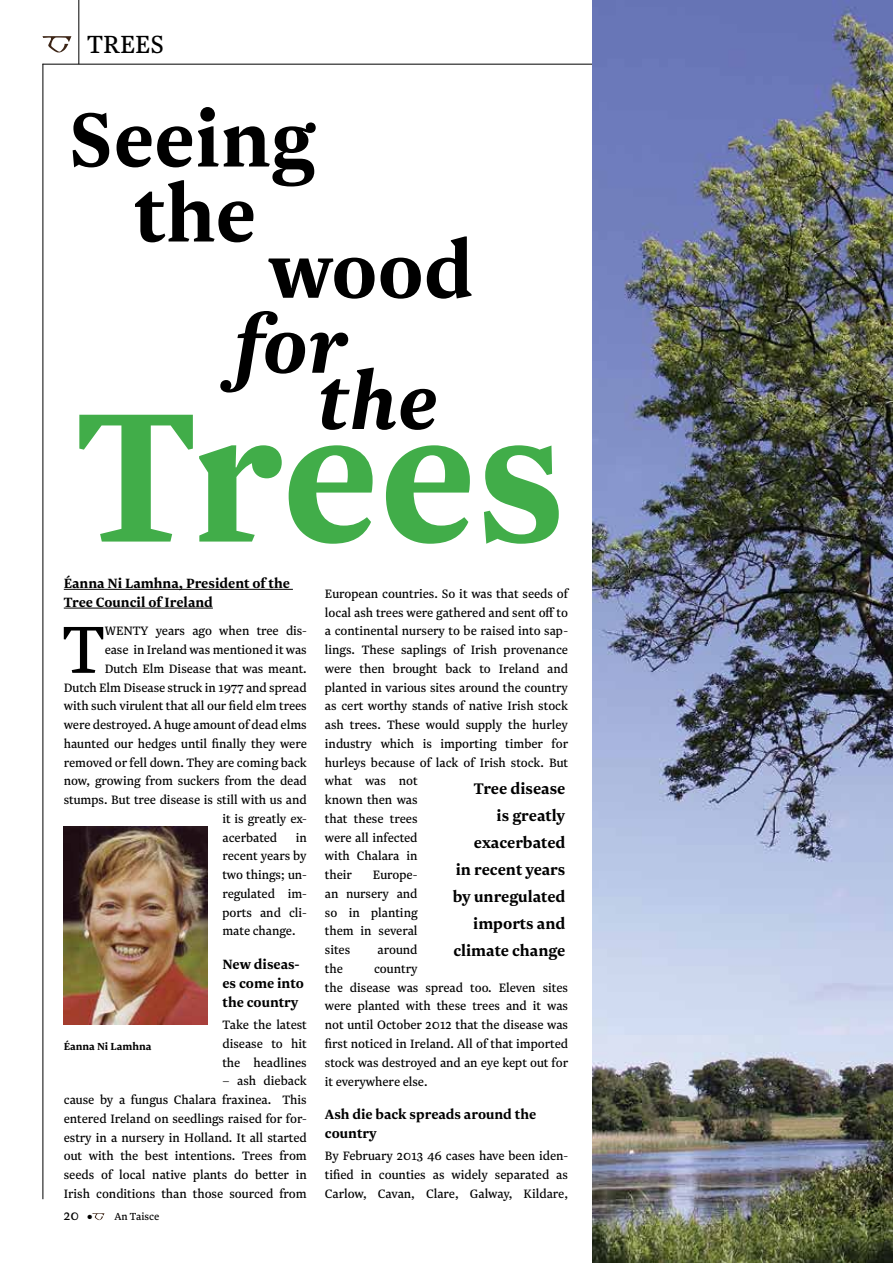
<style>
.page{position:relative;width:893px;height:1263px;background:#fff}
.page>*{position:absolute;margin:0;border:0;box-sizing:border-box;transform-origin:0 0}
.t1{font:700 215.7px "Newzald";color:#41ad49}
.t2{font:700 90px/75px "Newzald";color:#000;text-align:center}
.t3{font:italic 700 90px "Newzald";color:#000}
.t4{font:78px "Newzald";color:#000}
.t5{font:29.1px "Newzald";color:#000}
.t6{font:700 18px/27px "Newzald";color:#000;text-align:right}
.t7{font:700 15.75px/18.8px "Newzald";color:#000}
.t8{font:15px "Newzald";color:#000}
.t9{font:14.25px/18.8px "Newzald";color:#000;text-align:justify}
.t10{font:700 12px "Newzald";color:#000}
.t11{font:12px "Newzald";color:#000}
</style>
<div class="page">
<svg style="left:43px;top:36px;width:28px;height:17px"></svg>
<hr style="left:78px;top:0;width:1px;height:64px;background:#000">
<hr style="left:43px;top:64px;width:1px;height:1135px;background:#000">
<hr style="left:43px;top:64px;width:850px;height:1px;background:#000">
<svg style="left:92px;top:1213px;width:12px;height:7px"></svg>
<hr style="left:64px;top:589px;width:229px;height:1px;background:#000">
<hr style="left:64px;top:608px;width:149px;height:1px;background:#000">
<img style="left:592px;top:0;width:301px;height:1263px">
<img style="left:64px;top:827px;width:143px;height:197px">
<h3 class="t5" style="left:87px;top:27px;width:78px">TREES</h3>
<h2 class="t2" style="left:69px;top:99px;width:247px">Seeing the</h2>
<h2 class="t2" style="left:268px;top:230px;width:206px">wood</h2>
<h2 class="t3" style="left:234px;top:288px;width:115px">for</h2>
<h2 class="t3" style="left:317px;top:344px;width:122px">the</h2>
<h1 class="t1" style="left:76px;top:338px;width:491px">Trees</h1>
<p class="t7" style="left:64px;top:573px;width:228px">éanna Ni Lamhna, President of the<br>Tree Council of Ireland</p>
<h3 class="t4" style="left:62px;top:602px;width:44px">T</h3>
<p class="t9" style="left:105px;top:621px;width:10px">wenty</p>
<p class="t9" style="left:156px;top:621px;width:153px">years ago when tree dis-</p>
<p class="t9" style="left:105px;top:640px;width:204px">ease in Ireland was mentioned it was</p>
<p class="t9" style="left:105px;top:659px;width:204px">Dutch Elm Disease that was meant.</p>
<p class="t9" style="left:64px;top:678px;width:244px">Dutch Elm Disease struck in 1977 and spread</p>
<p class="t9" style="left:64px;top:696px;width:245px">with such virulent that all our field elm trees</p>
<p class="t9" style="left:64px;top:715px;width:244px">were destroyed. A huge amount of dead elms</p>
<p class="t9" style="left:64px;top:734px;width:245px">haunted our hedges until finally they were</p>
<p class="t9" style="left:64px;top:753px;width:245px">removed or fell down. They are coming back</p>
<p class="t9" style="left:64px;top:771px;width:245px">now, growing from suckers from the dead</p>
<p class="t9" style="left:64px;top:790px;width:244px">stumps. But tree disease is still with us and</p>
<p class="t9" style="left:222px;top:809px;width:86px">it is greatly ex-</p>
<p class="t9" style="left:222px;top:828px;width:56px">acerbated</p>
<p class="t9" style="left:222px;top:828px;width:86px;text-indent:73px">in recent years by two things; un&shy;regulated im&shy;ports and cli&shy;mate change.</p>
<p class="t7" style="left:222px;top:954px;width:83px">New diseas&shy;es come into the country</p>
<p class="t9" style="left:222px;top:1015px;width:86px">Take the latest disease to hit the headlines</p>
<p class="t9" style="left:64px;top:1071px;width:245px;text-indent:159px">– ash dieback cause by a fungus Chalara fraxinea. This entered Ireland on seedlings raised for for&shy;estry in a nursery in Holland. It all started out with the best intentions. Trees from seeds of local native plants do better in Irish conditions than those sourced from</p>
<p class="t10" style="left:64px;top:1038px;width:89px">éanna Ni Lamhna</p>
<p class="t8" style="left:64px;top:1206px;width:17px">20</p>
<p class="t11" style="left:87px;top:1209px;width:73px">● An Taisce</p>
<p class="t9" style="left:325px;top:584px;width:245px;text-align:left">European countries. So it was that seeds of local ash trees were gathered and sent off to a continental nursery to be raised into sap&shy;lings. These saplings of Irish provenance were then brought back to Ireland and planted in various sites around the country as cert worthy stands of native Irish stock ash trees. These would supply the hurley industry which is importing timber for hurleys because of lack of Irish stock. But what was not<br>known then was<br>that these trees<br>were all infected<br>with Chalara in<br>their</p>
<p class="t6" style="left:453px;top:774px;width:114px">Tree disease<br>is greatly exacerbated<br>in recent years by unregulated imports and climate change</p>
<p class="t9" style="left:325px;top:865px;width:94px;text-indent:48px">Europe&shy;an nursery and so in planting them in several sites</p>
<p class="t9" style="left:378px;top:940px;width:42px">around</p>
<p class="t9" style="left:325px;top:959px;width:19px">the</p>
<p class="t9" style="left:325px;top:959px;width:245px;text-align:left;text-indent:49px">country<br>the disease was spread too. Eleven sites were planted with these trees and it was not until October 2012 that the disease was first noticed in Ireland. All of that imported stock was destroyed and an eye kept out for it everywhere else.</p>
<p class="t7" style="left:325px;top:1104px;width:213px">Ash die back spreads around the country</p>
<p class="t9" style="left:325px;top:1146px;width:245px">By February 2013 46 cases have been iden&shy;tified in counties as widely separated as Carlow, Cavan, Clare, Galway, Kildare,</p>
</div>
